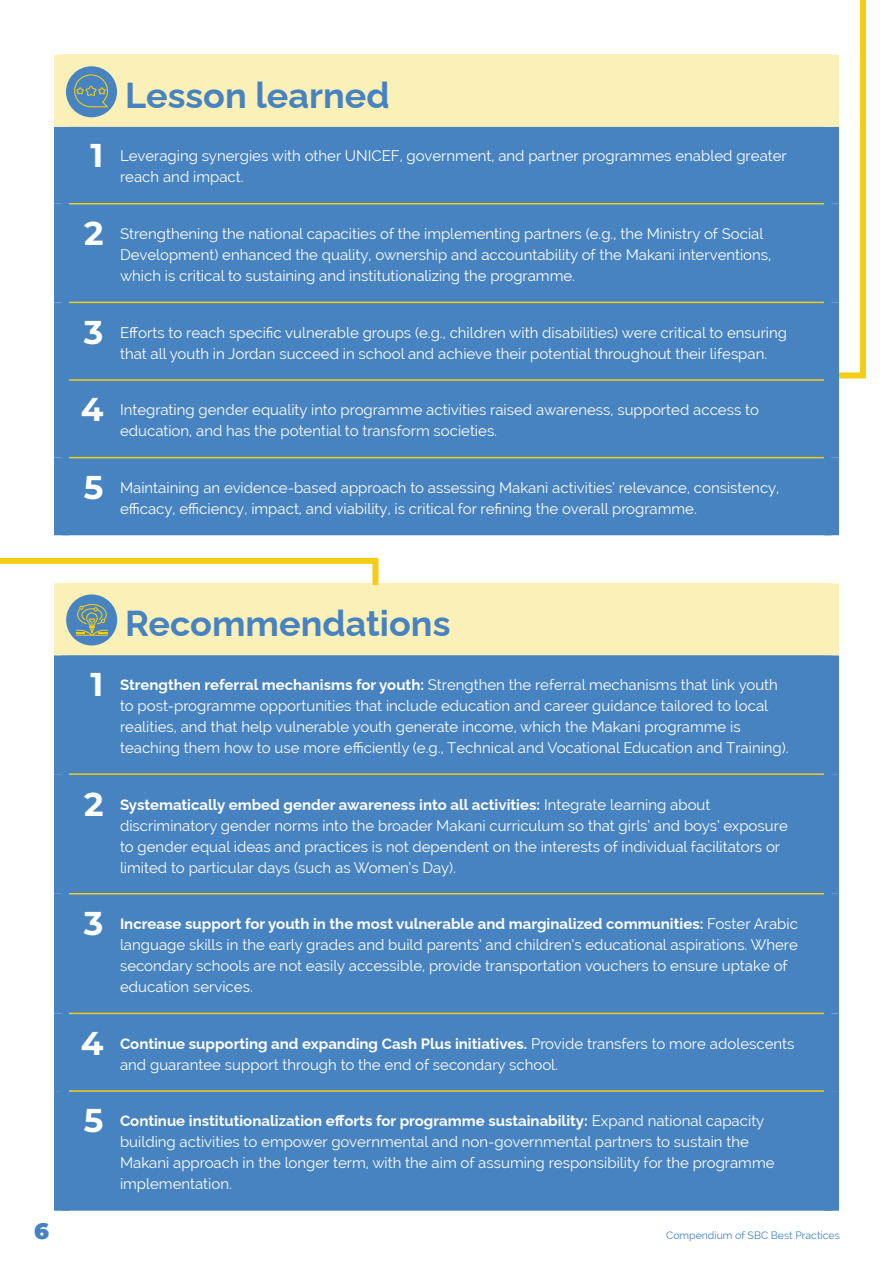
<style>
.page{position:relative;width:893px;height:1263px;background:#fff}
.page>*{position:absolute;margin:0;border:0;box-sizing:border-box;transform-origin:0 0}
.t1{font:700 36px "Raleway";color:#4683c0}
.t2{font:900 22.5px "Montserrat";color:#4683c0}
.t3{font:15px/21px "Raleway";color:#fff}
.t4{font:10.5px "Raleway";color:#4683c0}
.s1{font-family:"Montserrat";font-weight:700;font-size:33px}
.s2{font-weight:700}
</style>
<div class="page">
<div style="left:62px;top:55px;width:769px;height:72px;background:#fcf0b9"></div>
<div style="left:69px;top:127px;width:755px;height:408px;background:#4683c0"></div>
<div style="left:54px;top:127px;width:15px;height:77px;background:#4683c0"></div>
<div style="left:824px;top:127px;width:15px;height:77px;background:#4683c0"></div>
<hr style="left:69px;top:203px;width:755px;height:1px;background:#f6cd15">
<div style="left:54px;top:204px;width:15px;height:98px;background:#4683c0"></div>
<div style="left:824px;top:204px;width:15px;height:98px;background:#4683c0"></div>
<hr style="left:69px;top:302px;width:755px;height:1px;background:#f6cd15">
<div style="left:54px;top:302px;width:15px;height:78px;background:#4683c0"></div>
<div style="left:824px;top:302px;width:15px;height:78px;background:#4683c0"></div>
<hr style="left:69px;top:379px;width:755px;height:2px;background:#f6cd15">
<div style="left:54px;top:380px;width:15px;height:78px;background:#4683c0"></div>
<div style="left:824px;top:380px;width:15px;height:78px;background:#4683c0"></div>
<hr style="left:69px;top:457px;width:755px;height:1px;background:#f6cd15">
<div style="left:54px;top:458px;width:15px;height:77px;background:#4683c0"></div>
<div style="left:824px;top:458px;width:15px;height:77px;background:#4683c0"></div>
<div style="left:54px;top:55px;width:15px;height:72px;background:#fcf0b9"></div>
<div style="left:824px;top:55px;width:15px;height:72px;background:#fcf0b9"></div>
<div style="left:62px;top:583px;width:769px;height:72px;background:#fcf0b9"></div>
<div style="left:69px;top:655px;width:755px;height:556px;background:#4683c0"></div>
<div style="left:54px;top:655px;width:15px;height:119px;background:#4683c0"></div>
<div style="left:824px;top:655px;width:15px;height:119px;background:#4683c0"></div>
<hr style="left:69px;top:773px;width:755px;height:2px;background:#f6cd15">
<div style="left:54px;top:774px;width:15px;height:120px;background:#4683c0"></div>
<div style="left:824px;top:774px;width:15px;height:120px;background:#4683c0"></div>
<hr style="left:69px;top:893px;width:755px;height:1px;background:#f6cd15">
<div style="left:54px;top:894px;width:15px;height:119px;background:#4683c0"></div>
<div style="left:824px;top:894px;width:15px;height:119px;background:#4683c0"></div>
<hr style="left:69px;top:1013px;width:755px;height:1px;background:#f6cd15">
<div style="left:54px;top:1013px;width:15px;height:78px;background:#4683c0"></div>
<div style="left:824px;top:1013px;width:15px;height:78px;background:#4683c0"></div>
<hr style="left:69px;top:1090px;width:755px;height:2px;background:#f6cd15">
<div style="left:54px;top:1091px;width:15px;height:120px;background:#4683c0"></div>
<div style="left:824px;top:1091px;width:15px;height:120px;background:#4683c0"></div>
<div style="left:54px;top:583px;width:15px;height:72px;background:#fcf0b9"></div>
<div style="left:824px;top:583px;width:15px;height:72px;background:#fcf0b9"></div>
<div style="left:66px;top:66px;width:51px;height:51px;background:#4683c0;border-radius:50%"></div>
<svg style="left:74px;top:74px;width:34px;height:33px"></svg>
<div style="left:66px;top:594px;width:51px;height:51px;background:#4683c0;border-radius:50%"></div>
<svg style="left:76px;top:604px;width:32px;height:32px"></svg>
<svg style="left:833px;top:0;width:34px;height:379px"></svg>
<svg style="left:0;top:557px;width:379px;height:28px"></svg>
<h1 class="t1" style="left:125px;top:67px;width:266px">Lesson learned</h1>
<p class="t3" style="left:120px;top:146px;width:668px;text-indent:-29px"><span class="s1">1</span> Leveraging synergies with other UNICEF, government, and partner programmes enabled greater reach and impact.</p>
<p class="t3" style="left:120px;top:223px;width:653px;text-indent:-36px"><span class="s1">2</span> Strengthening the national capacities of the implementing partners (e.g., the Ministry of Social<br>Development) enhanced the quality, ownership and accountability of the Makani interventions, which is critical to sustaining and institutionalizing the programme.</p>
<p class="t3" style="left:120px;top:322px;width:669px;text-indent:-36px"><span class="s1">3</span> Efforts to reach specific vulnerable groups (e.g., children with disabilities) were critical to ensuring that all youth in Jordan succeed in school and achieve their potential throughout their lifespan.</p>
<p class="t3" style="left:120px;top:399px;width:640px;text-indent:-39px"><span class="s1">4</span> Integrating gender equality into programme activities raised awareness, supported access to education, and has the potential to transform societies.</p>
<p class="t3" style="left:120px;top:477px;width:661px;text-indent:-36px"><span class="s1">5</span> Maintaining an evidence-based approach to assessing Makani activities’ relevance, consistency, efficacy, efficiency, impact, and viability, is critical for refining the overall programme.</p>
<h1 class="t1" style="left:125px;top:596px;width:327px">Recommendations</h1>
<p class="t3" style="left:120px;top:674px;width:670px;text-indent:-29px"><span class="s1">1</span> <span class="s2">Strengthen referral mechanisms for youth:</span> Strengthen the referral mechanisms that link youth to post-programme opportunities that include education and career guidance tailored to local realities, and that help vulnerable youth generate income, which the Makani programme is teaching them how to use more efficiently (e.g., Technical and Vocational Education and Training).</p>
<p class="t3" style="left:120px;top:794px;width:669px;text-indent:-36px"><span class="s1">2</span> <span class="s2">Systematically embed gender awareness into all activities:</span> Integrate learning about discriminatory gender norms into the broader Makani curriculum so that girls’ and boys’ exposure to gender equal ideas and practices is not dependent on the interests of individual facilitators or limited to particular days (such as Women’s Day).</p>
<p class="t3" style="left:120px;top:913px;width:679px;text-indent:-36px"><span class="s1">3</span> <span class="s2">Increase support for youth in the most vulnerable and marginalized communities:</span> Foster Arabic language skills in the early grades and build parents’ and children’s educational aspirations. Where secondary schools are not easily accessible, provide transportation vouchers to ensure uptake of education services.</p>
<p class="t3" style="left:120px;top:1033px;width:676px;text-indent:-39px"><span class="s1">4</span> <span class="s2">Continue supporting and expanding Cash Plus initiatives.</span> Provide transfers to more adolescents and guarantee support through to the end of secondary school.</p>
<p class="t3" style="left:120px;top:1110px;width:656px;text-indent:-36px"><span class="s1">5</span> <span class="s2">Continue institutionalization efforts for programme sustainability:</span> Expand national capacity building activities to empower governmental and non-governmental partners to sustain the Makani approach in the longer term, with the aim of assuming responsibility for the programme implementation.</p>
<h2 class="t2" style="left:34px;top:1214px;width:16px">6</h2>
<p class="t4" style="left:666px;top:1229px;width:175px">Compendium of SBC Best Practices</p>
</div>
